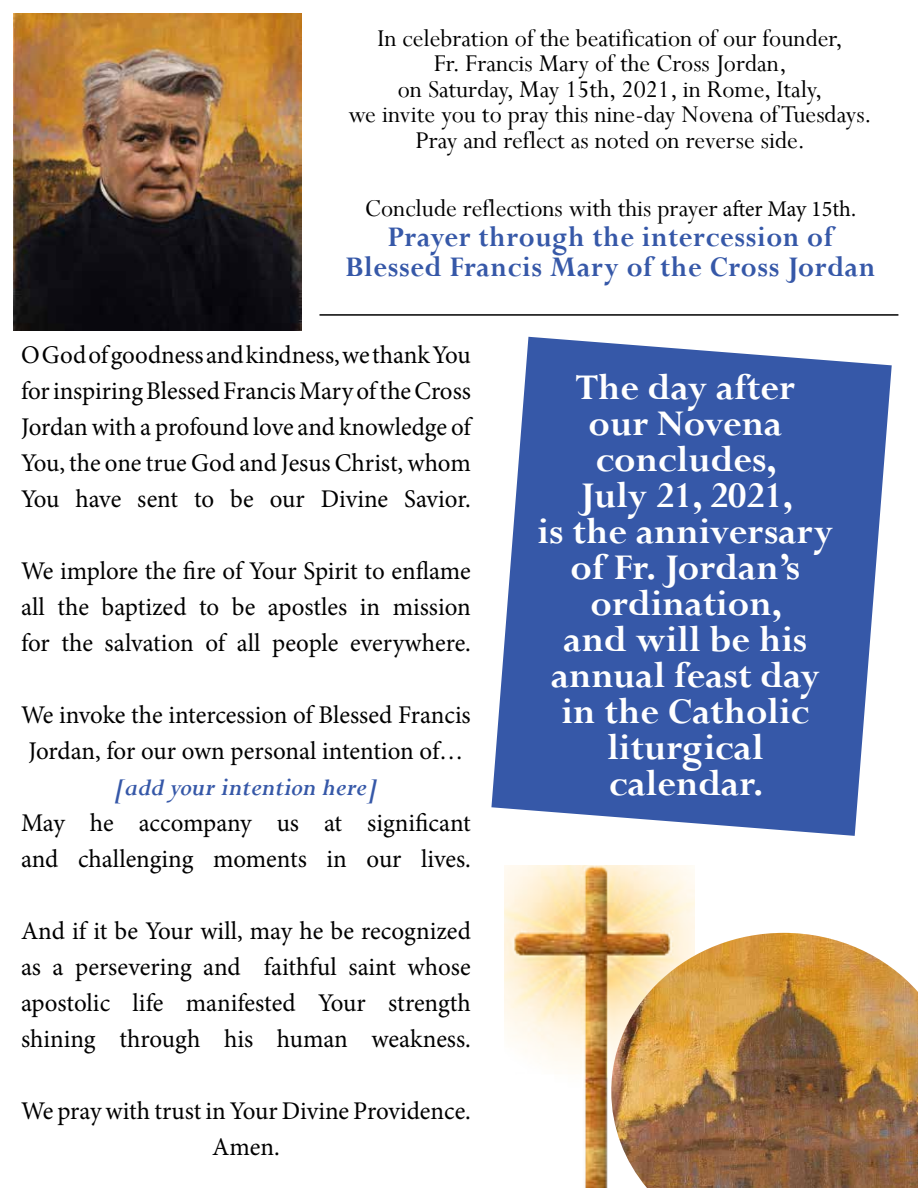
<style>
.page{position:relative;width:918px;height:1188px;background:#fff}
.page>*{position:absolute;margin:0;border:0;box-sizing:border-box;transform-origin:0 0}
.t1{font:700 40.5px/36px "Perpetua";color:#fff;text-align:center}
.t2{font:700 31.8px/30px "Perpetua";letter-spacing:.02em;color:#3658a8;text-align:center;scale:.92 1}
.t3{font:27px/25.5px "Perpetua";color:#000;text-align:center}
.t4{font:italic 700 27px "Perpetua";color:#3658a8}
.t5{font:25.5px/36px "Minion Pro";letter-spacing:-.005em;color:#000;text-align:justify}
.s1{font-family:"Minion Pro";font-size:22.5px}
</style>
<div class="page">
<img style="left:504px;top:865px;width:190px;height:323px">
<img style="left:14px;top:14px;width:287px;height:317px">
<hr style="left:320px;top:314px;width:578px;height:2px;background:#000">
<img style="left:611px;top:933px;width:307px;height:255px">
<svg style="left:491px;top:337px;width:401px;height:499px;background:#526fb4"></svg>
<p class="t3" style="left:349px;top:25px;width:525px">In celebration of the beatification of our founder,<br>Fr. Francis Mary of the Cross Jordan,<br>on Saturday, May 15th, 2021, in Rome, Italy,<br>we invite you to pray this nine-day Novena of Tuesdays.<br>Pray and reflect as noted on reverse side.</p>
<p class="t3" style="left:365px;top:195px;width:493px">Conclude reflections with this prayer <span class="s1">after May 15th.</span></p>
<p class="t2" style="left:346px;top:221px;width:577px">Prayer through the intercession of<br>Blessed Francis Mary of the Cross Jordan</p>
<p class="t5" style="left:21px;top:337px;width:451px">O God of goodness and kindness, we thank You for inspiring Blessed Francis Mary of the Cross Jordan with a profound love and knowledge of You, the one true God and Jesus Christ, whom You have sent to be our Divine Savior.</p>
<p class="t5" style="left:21px;top:553px;width:451px">We implore the fire of Your Spirit to enflame all the baptized to be apostles in mission for the salvation of all people everywhere.</p>
<p class="t5" style="left:21px;top:697px;width:451px">We invoke the intercession of Blessed Francis<br>Jordan, for our own personal intention of…</p>
<p class="t4" style="left:114px;top:770px;width:265px">[add your intention here]</p>
<p class="t5" style="left:21px;top:805px;width:451px">May he accompany us at significant and challenging moments in our lives.</p>
<p class="t5" style="left:21px;top:913px;width:451px">And if it be Your will, may he be recognized as a persevering and faithful saint whose apostolic life manifested Your strength shining through his human weakness.</p>
<p class="t5" style="left:21px;top:1093px;width:451px;text-align:center">We pray with trust in Your Divine Providence.<br>Amen.</p>
<h1 class="t1" style="left:538px;top:369px;width:297px">The day after<br>our Novena concludes,<br>July 21, 2021,<br>is the anniversary of Fr. Jordan’s ordination,<br>and will be his annual feast day in the Catholic liturgical calendar.</h1>
</div>
